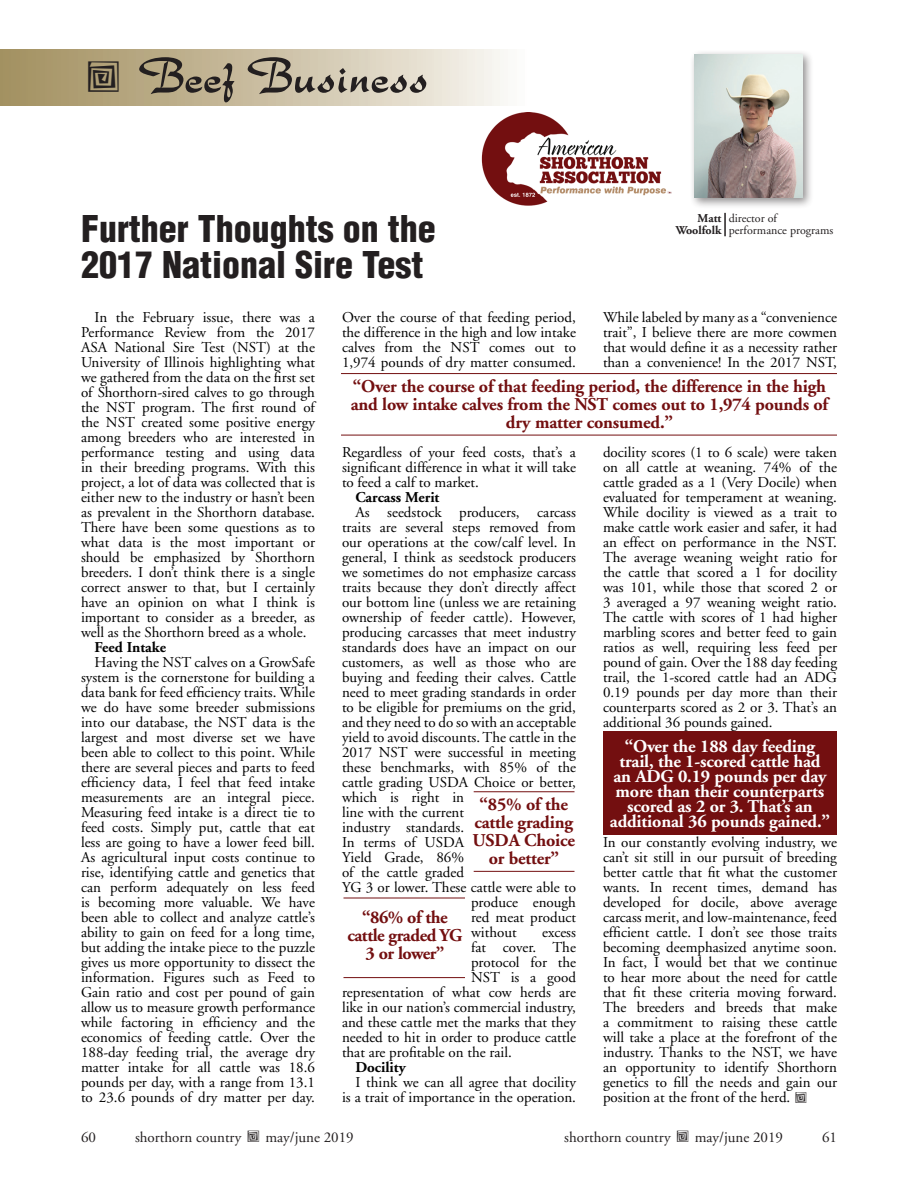
<style>
.page{position:relative;width:918px;height:1188px;background:#fff}
.page>*{position:absolute;margin:0;border:0;box-sizing:border-box;transform-origin:0 0}
.t1{font:51px "Rostrina";color:#231f20}
.t2{font:900 condensed 36px "Helvetica";color:#231f20}
.t3{font:700 18px/18px "Adobe Garamond";letter-spacing:-.01em;color:#730f10;text-align:center}
.t4{font:700 18px/15px "Adobe Garamond";letter-spacing:-.01em;color:#fff;text-align:center}
.t5{font:15px/15px "Adobe Garamond";color:#000;text-align:justify}
.t6{font:15px "Adobe Garamond";color:#231f20}
.t7{font:700 15px "Adobe Garamond";color:#000}
.t8{font:12px "Adobe Garamond";color:#231f20}
.t9{font:700 12px/12px "Adobe Garamond";color:#231f20;text-align:right}
.s1{font-family:"Df Radicals Plain";font-size:40.5px}
.s2{font-family:"Df Radicals Plain";font-size:14.25px;color:#231f20}
.s3{font-family:"Df Radicals Plain"}
</style>
<div class="page">
<div style="left:0;top:50px;width:526px;height:55px;background:linear-gradient(to right,#9f8b59,#f9f7f2)"></div>
<img style="left:481px;top:113px;width:191px;height:93px">
<div style="left:690px;top:49px;width:124px;height:160px;background:#231f20;opacity:.5"></div>
<img style="left:695px;top:54px;width:108px;height:144px">
<hr style="left:724px;top:213px;width:2px;height:23px;background:#231f20">
<hr style="left:341px;top:373px;width:496px;height:1px;background:#730f10">
<hr style="left:474px;top:791px;width:100px;height:1px;background:#730f10">
<hr style="left:344px;top:898px;width:121px;height:1px;background:#730f10">
<hr style="left:474px;top:871px;width:100px;height:1px;background:#730f10">
<hr style="left:344px;top:977px;width:121px;height:1px;background:#730f10">
<hr style="left:341px;top:435px;width:496px;height:1px;background:#730f10">
<div style="left:603px;top:732px;width:234px;height:103px;background:#730f10"></div>
<h1 class="t1" style="left:81px;top:46px;width:348px"><span class="s1">=</span> Beef Business</h1>
<p class="t9" style="left:676px;top:212px;width:47px">Matt<br>Woolfolk</p>
<p class="t8" style="left:729px;top:211px;width:50px">director of</p>
<h2 class="t2" style="left:81px;top:206px;width:356px">Further Thoughts on the</h2>
<p class="t8" style="left:729px;top:223px;width:106px">performance programs</p>
<h2 class="t2" style="left:81px;top:242px;width:344px">2017 National Sire Test</h2>
<p class="t5" style="left:81px;top:310px;width:236px;text-indent:14px">In the February issue, there was a Performance Review from the 2017<br>ASA National Sire Test (NST) at the University of Illinois highlighting what we gathered from the data on the first set of Shorthorn-sired calves to go through the NST program. The first round of the NST created some positive energy among breeders who are interested in performance testing and using data in their breeding programs. With this project, a lot of data was collected that is either new to the industry or hasn’t been as prevalent in the Shorthorn database.<br>There have been some questions as to what data is the most important or should be emphasized by Shorthorn breeders. I don’t think there is a single correct answer to that, but I certainly have an opinion on what I think is important to consider as a breeder, as well as the Shorthorn breed as a whole.</p>
<p class="t7" style="left:94px;top:639px;width:73px">Feed Intake</p>
<p class="t5" style="left:81px;top:655px;width:236px;text-indent:14px">Having the NST calves on a GrowSafe system is the cornerstone for building a data bank for feed efficiency traits. While we do have some breeder submissions into our database, the NST data is the largest and most diverse set we have been able to collect to this point. While there are several pieces and parts to feed efficiency data, I feel that feed intake measurements are an integral piece.<br>Measuring feed intake is a direct tie to feed costs. Simply put, cattle that eat less are going to have a lower feed bill.<br>As agricultural input costs continue to rise, identifying cattle and genetics that can perform adequately on less feed is becoming more valuable. We have been able to collect and analyze cattle’s ability to gain on feed for a long time, but adding the intake piece to the puzzle gives us more opportunity to dissect the information. Figures such as Feed to Gain ratio and cost per pound of gain allow us to measure growth performance while factoring in efficiency and the economics of feeding cattle. Over the 188-day feeding trial, the average dry matter intake for all cattle was 18.6 pounds per day, with a range from 13.1 to 23.6 pounds of dry matter per day.</p>
<p class="t5" style="left:342px;top:310px;width:236px">Over the course of that feeding period, the difference in the high and low intake calves from the NST comes out to 1,974 pounds of dry matter consumed.</p>
<p class="t5" style="left:603px;top:310px;width:236px">While labeled by many as a “convenience trait”, I believe there are more cowmen that would define it as a necessity rather than a convenience! In the 2017 NST,</p>
<p class="t3" style="left:351px;top:377px;width:479px">“Over the course of that feeding period, the difference in the high and low intake calves from the NST comes out to 1,974 pounds of dry matter consumed.”</p>
<p class="t5" style="left:342px;top:445px;width:235px">Regardless of your feed costs, that’s a significant difference in what it will take to feed a calf to market.</p>
<p class="t7" style="left:356px;top:489px;width:85px">Carcass Merit</p>
<p class="t5" style="left:356px;top:505px;width:222px">As seedstock producers, carcass</p>
<p class="t5" style="left:342px;top:520px;width:235px">traits are several steps removed from</p>
<p class="t5" style="left:342px;top:535px;width:236px">our operations at the cow/calf level. In</p>
<p class="t5" style="left:342px;top:550px;width:236px">general, I think as seedstock producers</p>
<p class="t5" style="left:342px;top:565px;width:236px">we sometimes do not emphasize carcass</p>
<p class="t5" style="left:342px;top:580px;width:235px">traits because they don’t directly affect</p>
<p class="t5" style="left:342px;top:595px;width:236px">our bottom line (unless we are retaining</p>
<p class="t5" style="left:342px;top:610px;width:235px">ownership of feeder cattle). However,</p>
<p class="t5" style="left:342px;top:625px;width:235px">producing carcasses that meet industry</p>
<p class="t5" style="left:342px;top:640px;width:236px">standards does have an impact on our</p>
<p class="t5" style="left:342px;top:655px;width:236px">customers, as well as those who are</p>
<p class="t5" style="left:342px;top:670px;width:236px">buying and feeding their calves. Cattle</p>
<p class="t5" style="left:342px;top:685px;width:236px">need to meet grading standards in order</p>
<p class="t5" style="left:342px;top:700px;width:235px">to be eligible for premiums on the grid,</p>
<p class="t5" style="left:342px;top:715px;width:236px">and they need to do so with an acceptable</p>
<p class="t5" style="left:342px;top:730px;width:236px">yield to avoid discounts. The cattle in the</p>
<p class="t5" style="left:342px;top:745px;width:236px">2017 NST were successful in meeting</p>
<p class="t5" style="left:342px;top:760px;width:236px">these benchmarks, with 85% of the</p>
<p class="t5" style="left:342px;top:775px;width:235px">cattle grading USDA Choice or better,</p>
<p class="t5" style="left:342px;top:790px;width:124px">which is right in</p>
<p class="t5" style="left:342px;top:805px;width:124px">line with the current</p>
<p class="t5" style="left:342px;top:820px;width:124px">industry standards.</p>
<p class="t5" style="left:342px;top:835px;width:124px">In terms of USDA</p>
<p class="t5" style="left:342px;top:850px;width:124px">Yield Grade, 86%</p>
<p class="t5" style="left:342px;top:865px;width:124px">of the cattle graded</p>
<p class="t5" style="left:342px;top:880px;width:236px">YG 3 or lower. These cattle were able to</p>
<p class="t5" style="left:471px;top:895px;width:107px">produce enough</p>
<p class="t5" style="left:471px;top:910px;width:107px">red meat product</p>
<p class="t5" style="left:471px;top:925px;width:47px">without</p>
<p class="t5" style="left:542px;top:925px;width:35px">excess</p>
<p class="t5" style="left:471px;top:940px;width:106px">fat cover. The</p>
<p class="t5" style="left:471px;top:955px;width:106px">protocol for the</p>
<p class="t5" style="left:471px;top:970px;width:106px">NST is a good</p>
<p class="t5" style="left:342px;top:985px;width:236px">representation of what cow herds are</p>
<p class="t5" style="left:342px;top:1000px;width:236px">like in our nation’s commercial industry,</p>
<p class="t5" style="left:342px;top:1015px;width:236px">and these cattle met the marks that they</p>
<p class="t5" style="left:342px;top:1030px;width:236px">needed to hit in order to produce cattle</p>
<p class="t5" style="left:342px;top:1045px;width:171px">that are profitable on the rail.</p>
<p class="t7" style="left:356px;top:1059px;width:52px">Docility</p>
<p class="t5" style="left:342px;top:1075px;width:236px;text-align:right">I think we can all agree that docility<br>is a trait of importance in the operation.</p>
<p class="t3" style="left:473px;top:796px;width:104px">“85% of the cattle grading<br>USDA Choice or better”</p>
<p class="t3" style="left:347px;top:909px;width:117px">“86% of the cattle graded YG<br>3 or lower”</p>
<p class="t5" style="left:603px;top:445px;width:236px">docility scores (1 to 6 scale) were taken on all cattle at weaning. 74% of the cattle graded as a 1 (Very Docile) when evaluated for temperament at weaning.<br>While docility is viewed as a trait to make cattle work easier and safer, it had an effect on performance in the NST.<br>The average weaning weight ratio for the cattle that scored a 1 for docility was 101, while those that scored 2 or 3 averaged a 97 weaning weight ratio.<br>The cattle with scores of 1 had higher marbling scores and better feed to gain ratios as well, requiring less feed per pound of gain. Over the 188 day feeding trail, the 1-scored cattle had an ADG 0.19 pounds per day more than their counterparts scored as 2 or 3. That’s an additional 36 pounds gained.</p>
<p class="t4" style="left:610px;top:740px;width:222px">“Over the 188 day feeding trail, the 1-scored cattle had an ADG 0.19 pounds per day more than their counterparts scored as 2 or 3. That’s an additional 36 pounds gained.”</p>
<p class="t5" style="left:603px;top:835px;width:236px">In our constantly evolving industry, we can’t sit still in our pursuit of breeding better cattle that fit what the customer wants. In recent times, demand has developed for docile, above average carcass merit, and low-maintenance, feed efficient cattle. I don’t see those traits becoming deemphasized anytime soon.<br>In fact, I would bet that we continue to hear more about the need for cattle that fit these criteria moving forward.<br>The breeders and breeds that make a commitment to raising these cattle will take a place at the forefront of the industry. Thanks to the NST, we have an opportunity to identify Shorthorn genetics to fill the needs and gain our position at the front of the herd. <span class="s2">=</span></p>
<p class="t6" style="left:81px;top:1129px;width:16px">60</p>
<p class="t6" style="left:135px;top:1129px;width:220px">shorthorn country <span class="s3">=</span> may/june 2019</p>
<p class="t6" style="left:564px;top:1129px;width:220px">shorthorn country <span class="s3">=</span> may/june 2019</p>
<p class="t6" style="left:822px;top:1129px;width:16px">61</p>
</div>
